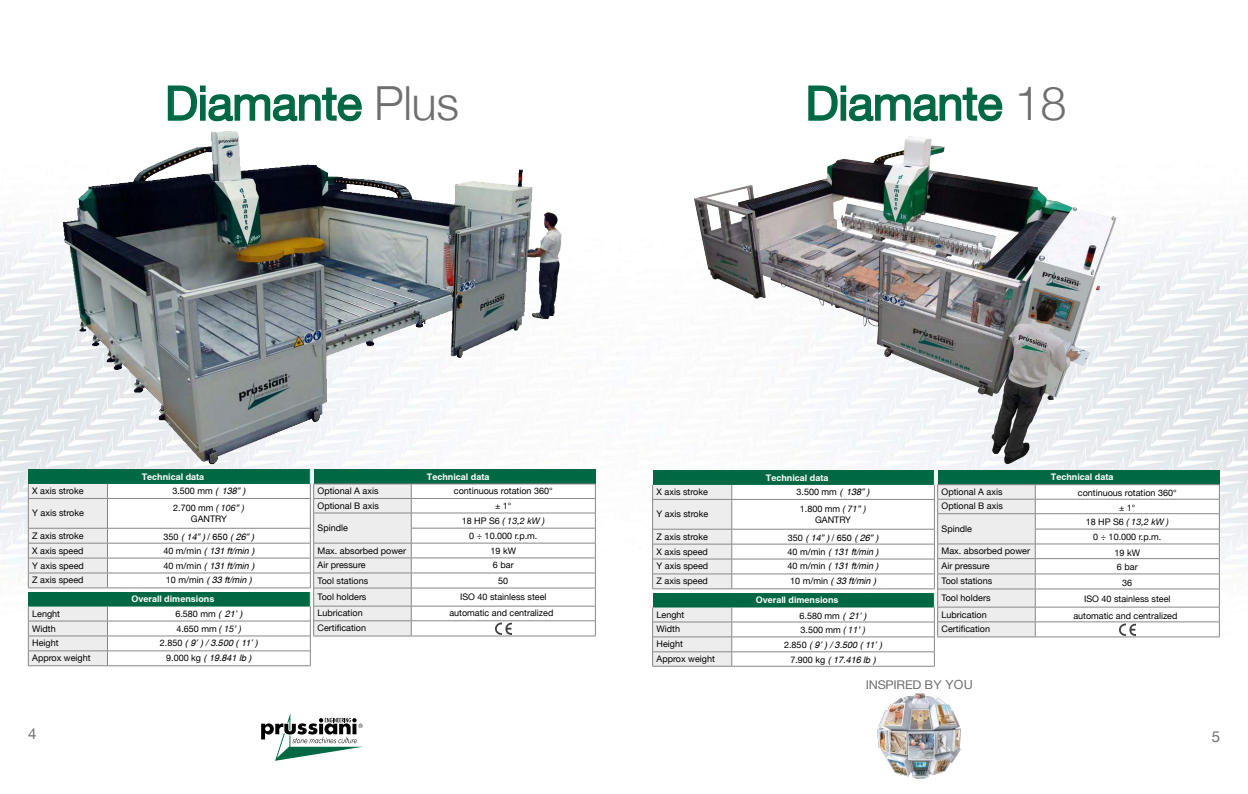
<style>
.page{position:relative;width:1248px;height:794px;background:#fff}
.page>*{position:absolute;margin:0;border:0;box-sizing:border-box;transform-origin:0 0}
.t1{font:47px "Helvetica Neue";letter-spacing:-.01em;color:#006944}
.t2{font:15px "Helvetica Neue";color:#706f6f}
.t3{font:12px "Helvetica Neue";letter-spacing:-.02em;color:#706f6f;scale:1.05 1}
.t4{font:9px/10.8px "Helvetica Neue";color:#000;text-align:center}
.t5{font:italic 9px "Swansea";color:#000}
.t6{font:700 9px "Swansea";color:#fff}
.s1{font-weight:300;color:#706f6f}
.s2{font-family:"Swansea";font-style:italic}
.s3{font-style:italic}
.s4{font-family:"Helvetica Neue";font-style:normal}
.s5{font-style:normal}
.s6{font-size:12.6px}
</style>
<div class="page">
<img style="left:0;top:223px;width:1247px;height:444px">
<img style="left:877px;top:693px;width:84px;height:86px">
<svg style="left:261px;top:713px;width:102px;height:48px"></svg>
<svg style="left:167px;top:85px;width:195px;height:37px"></svg>
<img style="left:0;top:131px;width:582px;height:353px">
<svg style="left:28px;top:469px;width:568px;height:197px"></svg>
<hr style="left:28px;top:498px;width:79px;height:1px;background:#878787">
<hr style="left:28px;top:528px;width:79px;height:1px;background:#878787">
<hr style="left:28px;top:543px;width:79px;height:1px;background:#878787">
<hr style="left:28px;top:558px;width:79px;height:1px;background:#878787">
<hr style="left:28px;top:573px;width:79px;height:1px;background:#878787">
<hr style="left:28px;top:587px;width:79px;height:1px;background:#878787">
<hr style="left:731px;top:666px;width:203px;height:1px;background:#878787">
<hr style="left:652px;top:666px;width:79px;height:1px;background:#878787">
<svg style="left:652px;top:470px;width:567px;height:196px"></svg>
<hr style="left:652px;top:499px;width:79px;height:1px;background:#878787">
<hr style="left:652px;top:529px;width:79px;height:1px;background:#878787">
<hr style="left:652px;top:544px;width:79px;height:1px;background:#878787">
<hr style="left:652px;top:559px;width:79px;height:1px;background:#878787">
<hr style="left:652px;top:573px;width:79px;height:1px;background:#878787">
<hr style="left:652px;top:588px;width:79px;height:1px;background:#878787">
<svg style="left:808px;top:85px;width:195px;height:26px"></svg>
<img style="left:672px;top:111px;width:507px;height:402px">
<img style="left:495px;top:622px;width:16px;height:12px">
<img style="left:1119px;top:623px;width:16px;height:12px">
<h1 class="t1" style="left:165px;top:75px;width:295px">Diamante <span class="s1">Plus</span></h1>
<h1 class="t1" style="left:805px;top:75px;width:262px">Diamante <span class="s1">18</span></h1>
<p class="t6" style="left:142px;top:471px;width:64px">Technical data</p>
<p class="t6" style="left:427px;top:471px;width:64px">Technical data</p>
<p class="t6" style="left:765px;top:472px;width:64px">Technical data</p>
<p class="t6" style="left:1050px;top:472px;width:64px">Technical data</p>
<p class="t4" style="left:32px;top:485px;width:53px">X axis stroke</p>
<p class="t4" style="left:172px;top:485px;width:75px">3.500 mm <span class="s2">( 138” )</span></p>
<p class="t4" style="left:32px;top:507px;width:53px">Y axis stroke</p>
<p class="t4" style="left:173px;top:502px;width:73px">2.700 mm <span class="s3">( 106” )<br></span>GANTRY</p>
<p class="t4" style="left:32px;top:530px;width:53px">Z axis stroke</p>
<p class="t5" style="left:164px;top:531px;width:92px"><span class="s4">350</span> ( 14” ) <span class="s5">/ 650</span> ( 26” )</p>
<p class="t4" style="left:32px;top:545px;width:53px">X axis speed</p>
<p class="t5" style="left:163px;top:545px;width:92px"><span class="s4">40 m/min</span> ( 131 ft/min )</p>
<p class="t4" style="left:32px;top:560px;width:53px">Y axis speed</p>
<p class="t5" style="left:163px;top:560px;width:92px"><span class="s4">40 m/min</span> ( 131 ft/min )</p>
<p class="t4" style="left:32px;top:574px;width:53px">Z axis speed</p>
<p class="t5" style="left:166px;top:575px;width:87px"><span class="s4">10 m/min</span> ( 33 ft/min )</p>
<p class="t6" style="left:132px;top:593px;width:84px">Overall dimensions</p>
<p class="t4" style="left:32px;top:608px;width:29px">Lenght</p>
<p class="t4" style="left:175px;top:608px;width:69px">6.580 mm <span class="s2">( 21’ )</span></p>
<p class="t4" style="left:32px;top:623px;width:25px">Width</p>
<p class="t4" style="left:176px;top:623px;width:67px">4.650 mm <span class="s3">( 15’ )</span></p>
<p class="t4" style="left:32px;top:637px;width:28px">Height</p>
<p class="t5" style="left:160px;top:638px;width:99px"><span class="s4">2.850</span> ( 9’ ) / 3.500 ( 11’ )</p>
<p class="t4" style="left:32px;top:652px;width:60px">Approx weight</p>
<p class="t5" style="left:166px;top:652px;width:87px"><span class="s4">9.000 kg</span> ( 19.841 lb )</p>
<p class="t4" style="left:317px;top:485px;width:62px">Optional A axis</p>
<p class="t4" style="left:454px;top:485px;width:100px">continuous rotation 360°</p>
<p class="t4" style="left:317px;top:500px;width:63px">Optional B axis</p>
<p class="t4" style="left:495px;top:500px;width:18px"><span class="s3">±</span> 1°</p>
<p class="t4" style="left:317px;top:522px;width:32px">Spindle</p>
<p class="t4" style="left:462px;top:513px;width:85px;line-height:15px">18 HP S6 <span class="s3">( 13,2 kW )<br></span>0 ÷ 10.000 r.p.m.</p>
<p class="t4" style="left:317px;top:545px;width:90px">Max. absorbed power</p>
<p class="t4" style="left:490px;top:545px;width:27px">19 kW</p>
<p class="t4" style="left:317px;top:560px;width:50px">Air pressure</p>
<p class="t4" style="left:493px;top:560px;width:22px">6 bar</p>
<p class="t4" style="left:317px;top:575px;width:52px">Tool stations</p>
<p class="t4" style="left:498px;top:575px;width:12px">50</p>
<p class="t4" style="left:317px;top:591px;width:50px">Tool holders</p>
<p class="t4" style="left:460px;top:591px;width:88px">ISO 40 stainless steel</p>
<p class="t4" style="left:317px;top:608px;width:47px">Lubrication</p>
<p class="t4" style="left:449px;top:608px;width:106px">automatic and centralized</p>
<p class="t4" style="left:317px;top:622px;width:50px">Certification</p>
<p class="t4" style="left:656px;top:486px;width:53px">X axis stroke</p>
<p class="t4" style="left:796px;top:486px;width:75px">3.500 mm <span class="s2">( 138” )</span></p>
<p class="t4" style="left:656px;top:508px;width:53px">Y axis stroke</p>
<p class="t4" style="left:799px;top:503px;width:68px">1.800 mm <span class="s3">( 71” )<br></span>GANTRY</p>
<p class="t4" style="left:656px;top:531px;width:53px">Z axis stroke</p>
<p class="t5" style="left:787px;top:532px;width:92px"><span class="s4">350</span> ( 14” ) <span class="s5">/ 650</span> ( 26” )</p>
<p class="t4" style="left:656px;top:546px;width:53px">X axis speed</p>
<p class="t5" style="left:787px;top:546px;width:92px"><span class="s4">40 m/min</span> ( 131 ft/min )</p>
<p class="t4" style="left:656px;top:561px;width:53px">Y axis speed</p>
<p class="t5" style="left:787px;top:561px;width:92px"><span class="s4">40 m/min</span> ( 131 ft/min )</p>
<p class="t4" style="left:656px;top:575px;width:53px">Z axis speed</p>
<p class="t5" style="left:790px;top:576px;width:87px"><span class="s4">10 m/min</span> ( 33 ft/min )</p>
<p class="t6" style="left:755px;top:594px;width:84px">Overall dimensions</p>
<p class="t4" style="left:656px;top:609px;width:29px">Lenght</p>
<p class="t4" style="left:799px;top:610px;width:69px">6.580 mm <span class="s2">( 21’ )</span></p>
<p class="t4" style="left:656px;top:623px;width:25px">Width</p>
<p class="t4" style="left:800px;top:624px;width:67px">3.500 mm <span class="s3">( 11’ )</span></p>
<p class="t4" style="left:656px;top:638px;width:28px">Height</p>
<p class="t5" style="left:784px;top:640px;width:99px"><span class="s4">2.850</span> ( 9’ ) / 3.500 ( 11’ )</p>
<p class="t4" style="left:656px;top:653px;width:60px">Approx weight</p>
<p class="t5" style="left:790px;top:654px;width:87px"><span class="s4">7.900 kg</span> ( 17.416 lb )</p>
<p class="t4" style="left:941px;top:486px;width:62px">Optional A axis</p>
<p class="t4" style="left:1077px;top:487px;width:100px">continuous rotation 360°</p>
<p class="t4" style="left:941px;top:501px;width:63px">Optional B axis</p>
<p class="t4" style="left:1118px;top:502px;width:18px"><span class="s3">±</span> 1°</p>
<p class="t4" style="left:941px;top:523px;width:32px">Spindle</p>
<p class="t4" style="left:1085px;top:514px;width:85px;line-height:15.3px">18 HP S6 <span class="s3">( 13,2 kW )<br></span>0 ÷ 10.000 r.p.m.</p>
<p class="t4" style="left:941px;top:545px;width:90px">Max. absorbed power</p>
<p class="t4" style="left:1114px;top:547px;width:27px">19 kW</p>
<p class="t4" style="left:941px;top:560px;width:50px">Air pressure</p>
<p class="t4" style="left:1116px;top:561px;width:22px">6 bar</p>
<p class="t4" style="left:941px;top:576px;width:52px">Tool stations</p>
<p class="t4" style="left:1122px;top:577px;width:12px">36</p>
<p class="t4" style="left:941px;top:592px;width:50px">Tool holders</p>
<p class="t4" style="left:1083px;top:593px;width:88px">ISO 40 stainless steel</p>
<p class="t4" style="left:941px;top:609px;width:47px">Lubrication</p>
<p class="t4" style="left:1073px;top:610px;width:106px">automatic and centralized</p>
<p class="t4" style="left:941px;top:623px;width:50px">Certification</p>
<h3 class="t3" style="left:865px;top:678px;width:103px">INSPIRED BY <span class="s6">YOU</span></h3>
<h2 class="t2" style="left:28px;top:725px;width:10px">4</h2>
<h2 class="t2" style="left:1211px;top:727px;width:10px">5</h2>
</div>
